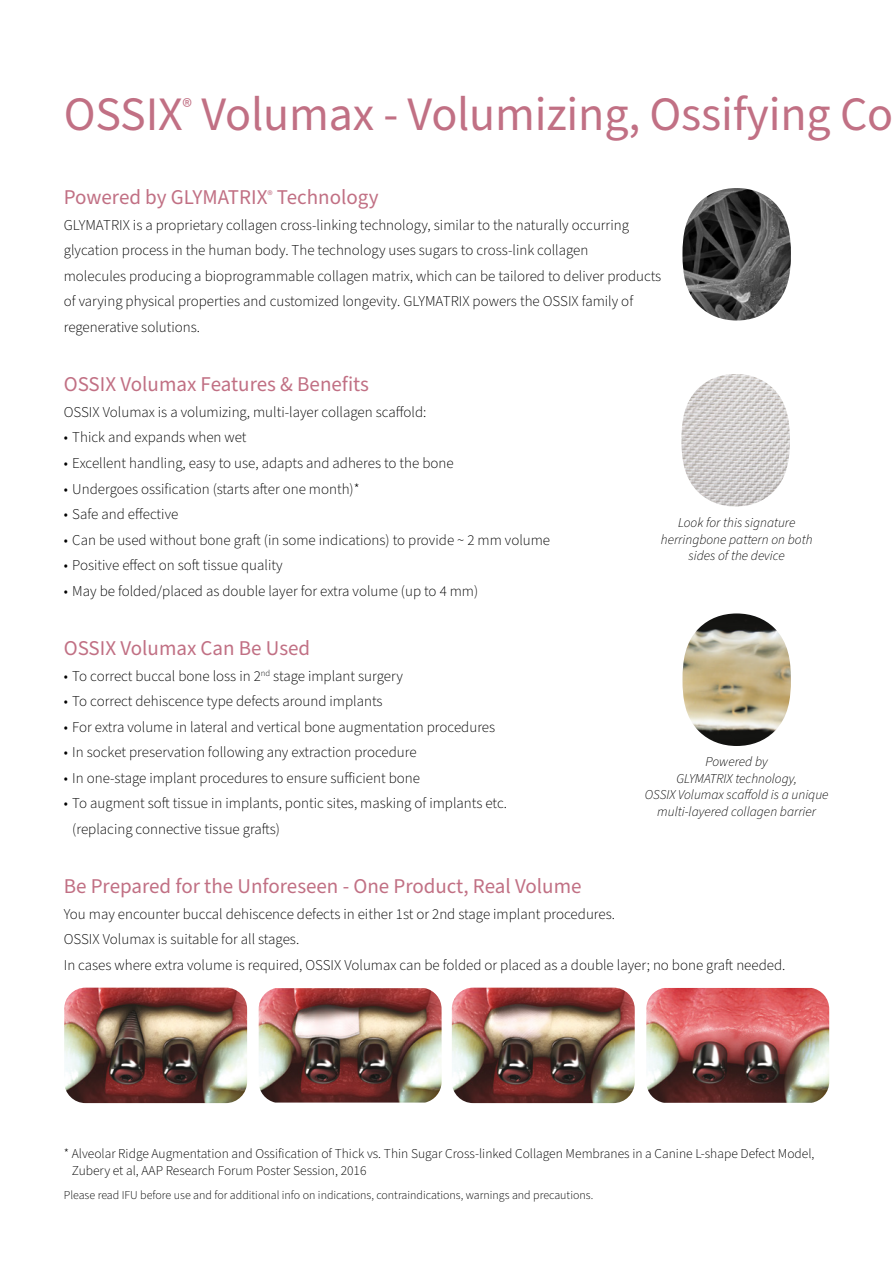
<style>
.page{position:relative;width:893px;height:1263px;background:#fff}
.page>*{position:absolute;margin:0;border:0;box-sizing:border-box;transform-origin:0 0}
.t1{font:48px "Source Sans Pro";letter-spacing:-.005em;color:#c17084}
.t2{font:21px "Source Sans Pro";color:#c17084}
.t3{font:300 15px/25.5px "Source Sans Pro";color:#000}
.t4{font:300 13.5px/16.2px "Source Sans Pro";color:#000}
.t5{font:italic 300 13.5px/16.5px "Source Sans Pro";color:#000;text-align:center}
.t6{font:300 12px "Source Sans Pro";color:#000}
</style>
<div class="page">
<img style="left:64px;top:988px;width:183px;height:115px">
<img style="left:452px;top:988px;width:183px;height:115px">
<img style="left:259px;top:988px;width:183px;height:114px">
<img style="left:646px;top:988px;width:183px;height:115px">
<img style="left:682px;top:188px;width:109px;height:132px">
<img style="left:681px;top:374px;width:109px;height:132px">
<img style="left:682px;top:613px;width:109px;height:133px">
<h1 class="t1" style="left:64px;top:82px;width:831px">OSSIX<sup>®</sup> Volumax - Volumizing, Ossifying Co</h1>
<h2 class="t2" style="left:64px;top:183px;width:316px">Powered by GLYMATRIX<sup>®</sup> Technology</h2>
<p class="t3" style="left:64px;top:213px;width:599px">GLYMATRIX is a proprietary collagen cross-linking technology, similar to the naturally occurring glycation process in the human body. The technology uses sugars to cross-link collagen<br>molecules producing a bioprogrammable collagen matrix, which can be tailored to deliver products of varying physical properties and customized longevity. GLYMATRIX powers the OSSIX family of regenerative solutions.</p>
<h2 class="t2" style="left:64px;top:370px;width:307px">OSSIX Volumax Features &amp; Benefits</h2>
<p class="t3" style="left:64px;top:400px;width:364px">OSSIX Volumax is a volumizing, multi-layer collagen scaffold:</p>
<p class="t3" style="left:64px;top:425px;width:184px">• Thick and expands when wet</p>
<p class="t3" style="left:64px;top:451px;width:391px">• Excellent handling, easy to use, adapts and adheres to the bone</p>
<p class="t3" style="left:64px;top:476px;width:297px">• Undergoes ossification (starts after one month)*</p>
<p class="t3" style="left:64px;top:502px;width:116px">• Safe and effective</p>
<p class="t3" style="left:64px;top:527px;width:488px">• Can be used without bone graft (in some indications) to provide ~ 2 mm volume</p>
<p class="t3" style="left:64px;top:553px;width:220px">• Positive effect on soft tissue quality</p>
<p class="t3" style="left:64px;top:578px;width:416px">• May be folded/placed as double layer for extra volume (up to 4 mm)</p>
<h2 class="t2" style="left:64px;top:634px;width:248px">OSSIX Volumax Can Be Used</h2>
<p class="t3" style="left:64px;top:663px;width:341px">• To correct buccal bone loss in 2<sup>nd</sup> stage implant surgery</p>
<p class="t3" style="left:64px;top:689px;width:320px">• To correct dehiscence type defects around implants</p>
<p class="t3" style="left:64px;top:714px;width:433px">• For extra volume in lateral and vertical bone augmentation procedures</p>
<p class="t3" style="left:64px;top:740px;width:354px">• In socket preservation following any extraction procedure</p>
<p class="t3" style="left:64px;top:765px;width:358px">• In one-stage implant procedures to ensure sufficient bone</p>
<p class="t3" style="left:72px;top:791px;width:436px;text-indent:-9px">• To augment soft tissue in implants, pontic sites, masking of implants etc. (replacing connective tissue grafts)</p>
<p class="t5" style="left:661px;top:515px;width:153px">Look for this signature herringbone pattern on both sides of the device</p>
<p class="t5" style="left:645px;top:754px;width:185px">Powered by<br>GLYMATRIX technology,<br>OSSIX Volumax scaffold is a unique multi-layered collagen barrier</p>
<h2 class="t2" style="left:64px;top:872px;width:519px">Be Prepared for the Unforeseen - One Product, Real Volume</h2>
<p class="t3" style="left:64px;top:901px;width:723px">You may encounter buccal dehiscence defects in either 1st or 2nd stage implant procedures.<br>OSSIX Volumax is suitable for all stages.<br>In cases where extra volume is required, OSSIX Volumax can be folded or placed as a double layer; no bone graft needed.</p>
<p class="t4" style="left:72px;top:1146px;width:744px;text-indent:-8px">* Alveolar Ridge Augmentation and Ossification of Thick vs. Thin Sugar Cross-linked Collagen Membranes in a Canine L-shape Defect Model,<br>Zubery et al, AAP Research Forum Poster Session, 2016</p>
<p class="t6" style="left:64px;top:1187px;width:531px">Please read IFU before use and for additional info on indications, contraindications, warnings and precautions.</p>
</div>
